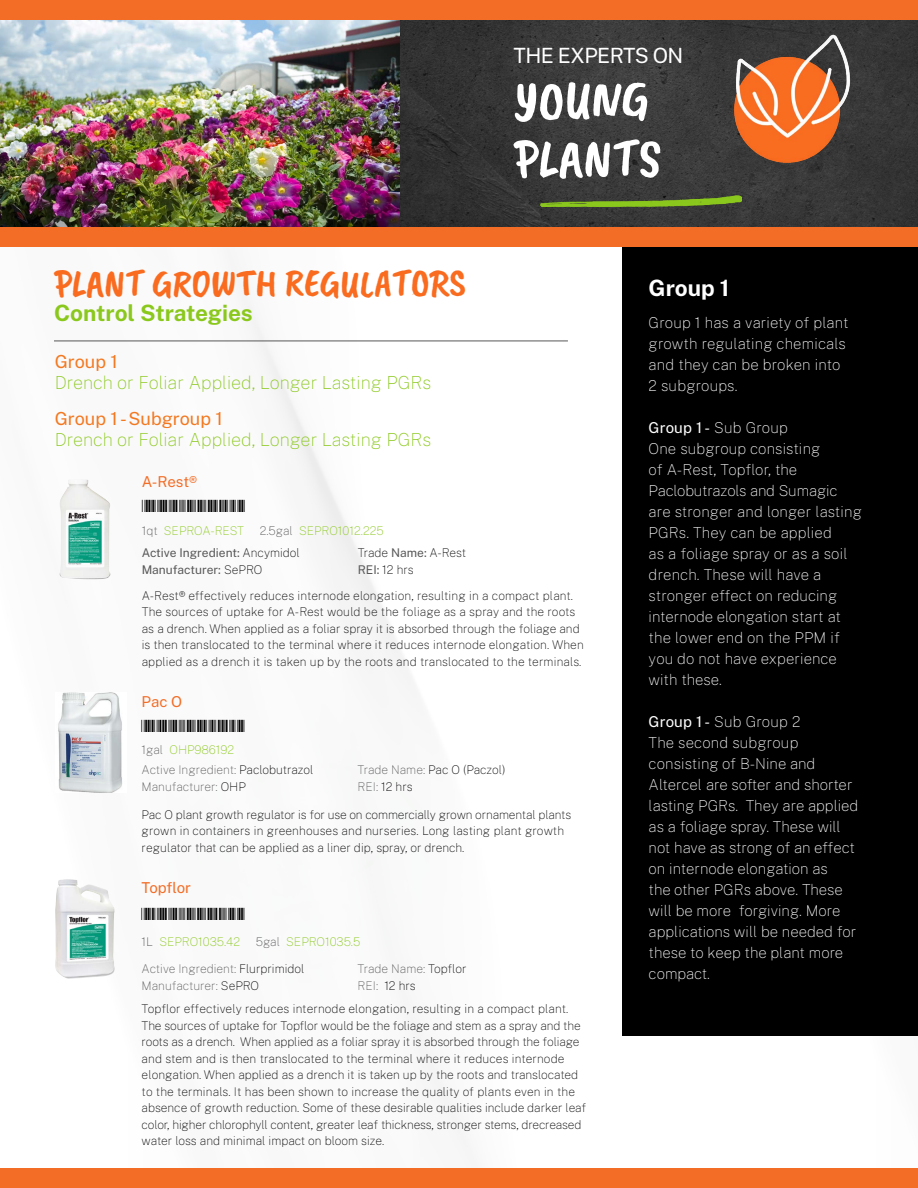
<style>
.page{position:relative;width:918px;height:1188px;background:#fff}
.page>*{position:absolute;margin:0;border:0;box-sizing:border-box;transform-origin:0 0}
.t1{font:54px/58.5px "Caveat Brush";color:#fff}
.t2{font:39px "Caveat Brush";color:#f96c20}
.t3{font:700 22.5px "Public Sans";color:#8bc81d}
.t4{font:700 22.5px "Public Sans";color:#fff}
.t5{font:21px "Public Sans";letter-spacing:-.03em;color:#fff}
.t6{font:100 18px "Public Sans";color:#8bc81d}
.t7{font:18px "Public Sans";color:#f37921}
.t8{font:16.2px "Free 3 of 9 Extended";color:#000;scale:1.67 1}
.t9{font:100 15px/21px "Public Sans";color:#fff}
.t10{font:15px "Public Sans";letter-spacing:-.01em;color:#f36d26}
.t11{font:100 12px/16.5px "Public Sans";color:#000}
.t12{font:100 12px "Public Sans";color:#575757}
.t13{font:12px/22.5px "Public Sans";color:#575757}
.t14{font:100 12px "Public Sans";color:#8bc81d}
.s1{color:#575757}
.s2{font-weight:100}
.s3{font-weight:100;color:#8bc81d}
.s4{font-weight:100;color:#000}
.s5{font-weight:400;color:#575757}
.s6{color:#000}
.s7{font-weight:400}
</style>
<div class="page">
<div style="left:0;top:0;width:918px;height:20px;background:#f36d26"></div>
<div style="left:0;top:1168px;width:918px;height:20px;background:#f36d26"></div>
<div style="left:0;top:227px;width:918px;height:20px;background:#f36d26"></div>
<img style="left:0;top:20px;width:918px;height:207px">
<img style="left:716px;top:20px;width:152px;height:152px">
<img style="left:540px;top:194px;width:202px;height:16px">
<div style="left:622px;top:247px;width:296px;height:789px;background:#000"></div>
<img style="left:59px;top:479px;width:52px;height:101px">
<img style="left:55px;top:879px;width:60px;height:100px">
<img style="left:57px;top:692px;width:66px;height:101px">
<hr style="left:54px;top:341px;width:514px;height:1px;background:#575757">
<h3 class="t5" style="left:514px;top:41px;width:171px">THE EXPERTS ON</h3>
<h1 class="t1" style="left:514px;top:72px;width:149px">YOUNG<br>PLANTS</h1>
<h2 class="t2" style="left:54px;top:261px;width:413px">PLANT GROWTH REGULATORS</h2>
<h3 class="t3" style="left:54px;top:296px;width:200px">Control Strategies</h3>
<h3 class="t7" style="left:55px;top:349px;width:65px">Group 1</h3>
<h3 class="t6" style="left:55px;top:371px;width:378px">Drench or Foliar Applied, Longer Lasting PGRs</h3>
<h3 class="t7" style="left:55px;top:406px;width:170px">Group 1 - Subgroup 1</h3>
<h3 class="t6" style="left:55px;top:428px;width:378px">Drench or Foliar Applied, Longer Lasting PGRs</h3>
<p class="t10" style="left:142px;top:471px;width:57px">A-Rest®</p>
<p class="t14" style="left:142px;top:522px;width:104px"><span class="s1">1qt</span> SEPROA-REST</p>
<h3 class="t8" style="left:142px;top:497px;width:63px">*13300051*</h3>
<p class="t13" style="left:142px;top:518px;width:244px;text-indent:118px"><span class="s2">2.5gal</span> <span class="s3">SEPRO1012.225<br></span>Active Ingredient: <span class="s4">Ancymidol</span></p>
<p class="t11" style="left:358px;top:544px;width:110px">Trade <span class="s5">Name:</span> A-Rest</p>
<p class="t13" style="left:142px;top:557px;width:122px">Manufacturer: <span class="s4">SePRO</span></p>
<p class="t11" style="left:358px;top:561px;width:57px"><span class="s5">REI:</span> 12 hrs</p>
<p class="t11" style="left:142px;top:587px;width:444px">A-Rest® effectively reduces internode elongation, resulting in a compact plant.<br>The sources of uptake for A-Rest would be the foliage as a spray and the roots as a drench. When applied as a foliar spray it is absorbed through the foliage and is then translocated to the terminal where it reduces internode elongation. When applied as a drench it is taken up by the roots and translocated to the terminals.</p>
<p class="t10" style="left:142px;top:691px;width:42px">Pac O</p>
<h3 class="t8" style="left:142px;top:717px;width:63px">*13300142*</h3>
<p class="t14" style="left:142px;top:742px;width:94px"><span class="s1">1gal</span> OHP986192</p>
<p class="t12" style="left:142px;top:762px;width:173px">Active Ingredient: <span class="s6">Paclobutrazol</span></p>
<p class="t11" style="left:358px;top:761px;width:149px"><span class="s1">Trade Name:</span> Pac O (Paczol)</p>
<p class="t12" style="left:142px;top:778px;width:106px">Manufacturer: <span class="s6">OHP</span></p>
<p class="t11" style="left:358px;top:778px;width:56px"><span class="s1">REI:</span> 12 hrs</p>
<p class="t11" style="left:142px;top:806px;width:431px">Pac O plant growth regulator is for use on commercially grown ornamental plants grown in containers in greenhouses and nurseries. Long lasting plant growth regulator that can be applied as a liner dip, spray, or drench.</p>
<p class="t10" style="left:142px;top:877px;width:51px">Topflor</p>
<h3 class="t8" style="left:142px;top:905px;width:63px">*13300067*</h3>
<p class="t14" style="left:142px;top:934px;width:100px"><span class="s1">1L</span> SEPRO1035.42</p>
<p class="t14" style="left:256px;top:934px;width:106px"><span class="s1">5gal</span> SEPRO1035.5</p>
<p class="t12" style="left:142px;top:961px;width:164px">Active Ingredient: <span class="s6">Flurprimidol</span></p>
<p class="t12" style="left:358px;top:961px;width:110px">Trade Name: <span class="s6">Topflor</span></p>
<p class="t12" style="left:142px;top:977px;width:119px">Manufacturer: <span class="s6">SePRO</span></p>
<p class="t11" style="left:358px;top:977px;width:60px"><span class="s1">REI:</span> 12 hrs</p>
<p class="t11" style="left:142px;top:1000px;width:446px">Topflor effectively reduces internode elongation, resulting in a compact plant.<br>The sources of uptake for Topflor would be the foliage and stem as a spray and the roots as a drench. When applied as a foliar spray it is absorbed through the foliage and stem and is then translocated to the terminal where it reduces internode elongation. When applied as a drench it is taken up by the roots and translocated to the terminals. It has been shown to increase the quality of plants even in the absence of growth reduction. Some of these desirable qualities include darker leaf color, higher chlorophyll content, greater leaf thickness, stronger stems, drecreased water loss and minimal impact on bloom size.</p>
<h3 class="t4" style="left:649px;top:271px;width:82px">Group 1</h3>
<p class="t9" style="left:649px;top:311px;width:201px">Group 1 has a variety of plant growth regulating chemicals and they can be broken into<br>2 subgroups.</p>
<p class="t9" style="left:649px;top:416px;width:215px"><span class="s7">Group 1 -</span> Sub Group<br>One subgroup consisting<br>of A-Rest, Topflor, the<br>Paclobutrazols and Sumagic are stronger and longer lasting<br>PGRs. They can be applied<br>as a foliage spray or as a soil drench. These will have a stronger effect on reducing internode elongation start at the lower end on the PPM if you do not have experience with these.</p>
<p class="t9" style="left:649px;top:710px;width:211px"><span class="s7">Group 1 -</span> Sub Group 2<br>The second subgroup consisting of B-Nine and<br>Altercel are softer and shorter lasting PGRs. They are applied as a foliage spray. These will not have as strong of an effect on internode elongation as<br>the other PGRs above. These will be more forgiving. More applications will be needed for these to keep the plant more compact.</p>
</div>
